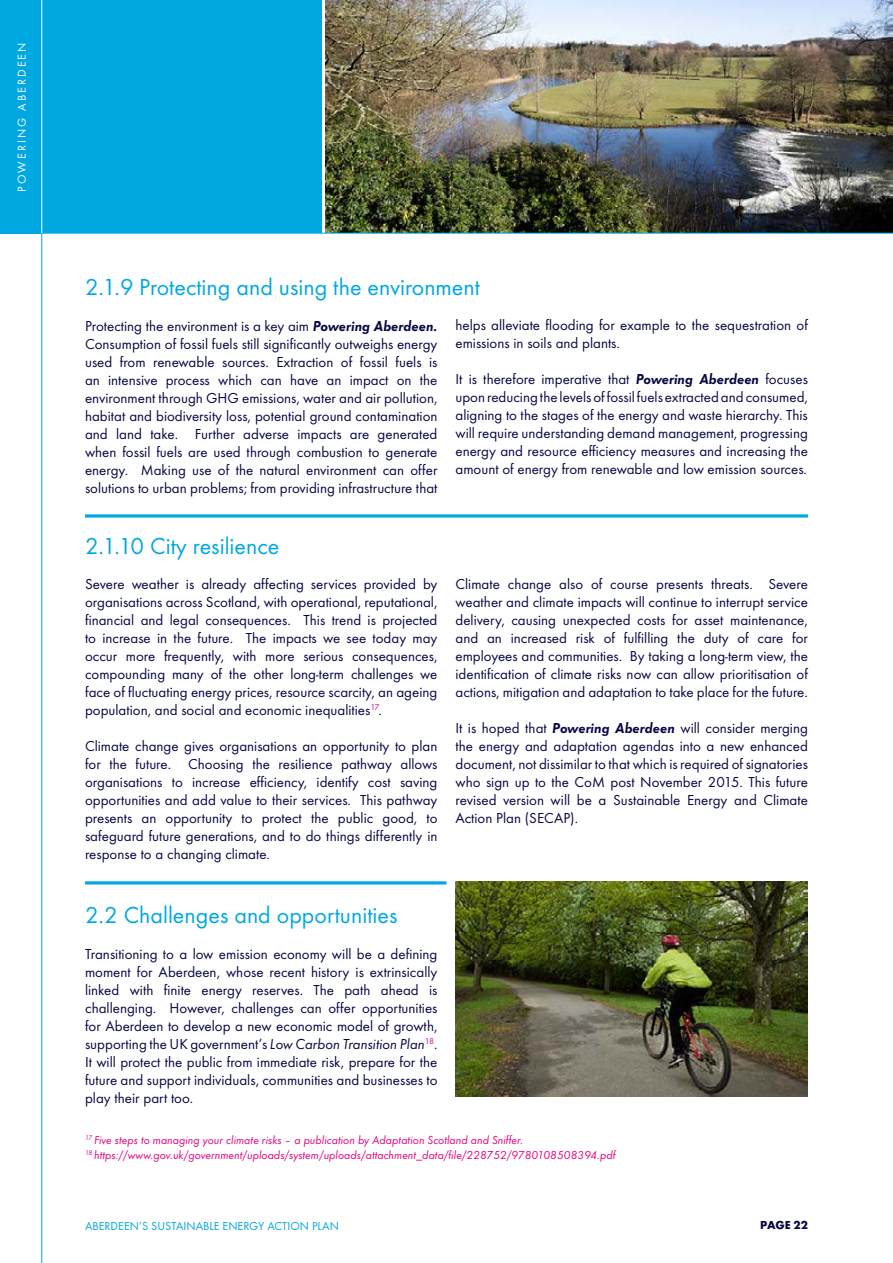
<style>
.page{position:relative;width:893px;height:1263px;background:#fff}
.page>*{position:absolute;margin:0;border:0;box-sizing:border-box;transform-origin:0 0}
.t1{font:24px "Futura T";color:#00a8e1}
.t2{font:15px/18px "Futura T";color:#070743;text-align:justify}
.t3{font:italic 12px/14.4px "Futura T";color:#e6007d}
.t4{font:12px "Futura T";color:#00a8e1}
.t5{font:12px "Futura T";letter-spacing:.17em;color:#fff}
.t6{font:700 12px "Futura T";letter-spacing:-.01em;color:#070743}
.s1{font-weight:600;font-style:italic}
.s2{font-style:italic}
</style>
<div class="page">
<hr style="left:85px;top:514px;width:723px;height:3px;background:#00a8e1">
<hr style="left:85px;top:881px;width:361px;height:3px;background:#00a8e1">
<img style="left:455px;top:881px;width:353px;height:216px">
<img style="left:326px;top:0;width:567px;height:232px">
<div style="left:42px;top:0;width:280px;height:233px;background:#00a8e1"></div>
<div style="left:0;top:0;width:42px;height:233px;background:#00a8e1"></div>
<hr style="left:41px;top:233px;width:1px;height:1030px;background:#00a8e1">
<hr style="left:0;top:233px;width:893px;height:1px;background:#00a8e1">
<hr style="left:41px;top:0;width:1px;height:233px;background:#fff">
<p class="t5" style="left:15px;top:192px;width:151px;rotate:-90deg">POWERING ABERDEEN</p>
<h1 class="t1" style="left:85px;top:273px;width:396px">2.1.9 Protecting and using the environment</h1>
<p class="t2" style="left:85px;top:316px;width:354px">Protecting the environment is a key aim <span class="s1">Powering Aberdeen.<br></span>Consumption of fossil fuels still significantly outweighs energy used from renewable sources. Extraction of fossil fuels is an intensive process which can have an impact on the environment through GHG emissions, water and air pollution, habitat and biodiversity loss, potential ground contamination and land take. Further adverse impacts are generated when fossil fuels are used through combustion to generate energy. Making use of the natural environment can offer solutions to urban problems; from providing infrastructure that</p>
<p class="t2" style="left:455px;top:316px;width:354px">helps alleviate flooding for example to the sequestration of emissions in soils and plants.</p>
<p class="t2" style="left:455px;top:370px;width:354px">It is therefore imperative that <span class="s1">Powering Aberdeen</span> focuses upon reducing the levels of fossil fuels extracted and consumed, aligning to the stages of the energy and waste hierarchy. This will require understanding demand management, progressing energy and resource efficiency measures and increasing the amount of energy from renewable and low emission sources.</p>
<h1 class="t1" style="left:85px;top:531px;width:196px">2.1.10 City resilience</h1>
<p class="t2" style="left:85px;top:575px;width:354px">Severe weather is already affecting services provided by organisations across Scotland, with operational, reputational, financial and legal consequences. This trend is projected to increase in the future. The impacts we see today may occur more frequently, with more serious consequences, compounding many of the other long-term challenges we face of fluctuating energy prices, resource scarcity, an ageing population, and social and economic inequalities<sup>17</sup>.</p>
<p class="t2" style="left:85px;top:737px;width:354px">Climate change gives organisations an opportunity to plan for the future. Choosing the resilience pathway allows organisations to increase efficiency, identify cost saving opportunities and add value to their services. This pathway presents an opportunity to protect the public good, to safeguard future generations, and to do things differently in response to a changing climate.</p>
<h1 class="t1" style="left:85px;top:901px;width:314px">2.2 Challenges and opportunities</h1>
<p class="t2" style="left:85px;top:945px;width:354px">Transitioning to a low emission economy will be a defining moment for Aberdeen, whose recent history is extrinsically linked with finite energy reserves. The path ahead is challenging. However, challenges can offer opportunities for Aberdeen to develop a new economic model of growth, supporting the UK government’s <span class="s2">Low Carbon Transition Plan</span><sup>18</sup>.<br>It will protect the public from immediate risk, prepare for the future and support individuals, communities and businesses to play their part too.</p>
<p class="t2" style="left:455px;top:575px;width:354px">Climate change also of course presents threats. Severe weather and climate impacts will continue to interrupt service delivery, causing unexpected costs for asset maintenance, and an increased risk of fulfilling the duty of care for employees and communities. By taking a long-term view, the identification of climate risks now can allow prioritisation of actions, mitigation and adaptation to take place for the future.</p>
<p class="t2" style="left:455px;top:719px;width:354px">It is hoped that <span class="s1">Powering Aberdeen</span> will consider merging the energy and adaptation agendas into a new enhanced document, not dissimilar to that which is required of signatories who sign up to the CoM post November 2015. This future revised version will be a Sustainable Energy and Climate Action Plan (SECAP).</p>
<p class="t3" style="left:85px;top:1133px;width:532px"><sup>17</sup> Five steps to managing your climate risks – a publication by Adaptation Scotland and Sniffer.<br><sup>18</sup> https://www.gov.uk/government/uploads/system/uploads/attachment_data/file/228752/9780108508394.pdf</p>
<p class="t4" style="left:85px;top:1219px;width:255px">ABERDEEN’S SUSTAINABLE ENERGY ACTION PLAN</p>
<p class="t6" style="left:760px;top:1218px;width:49px">PAGE 22</p>
</div>
